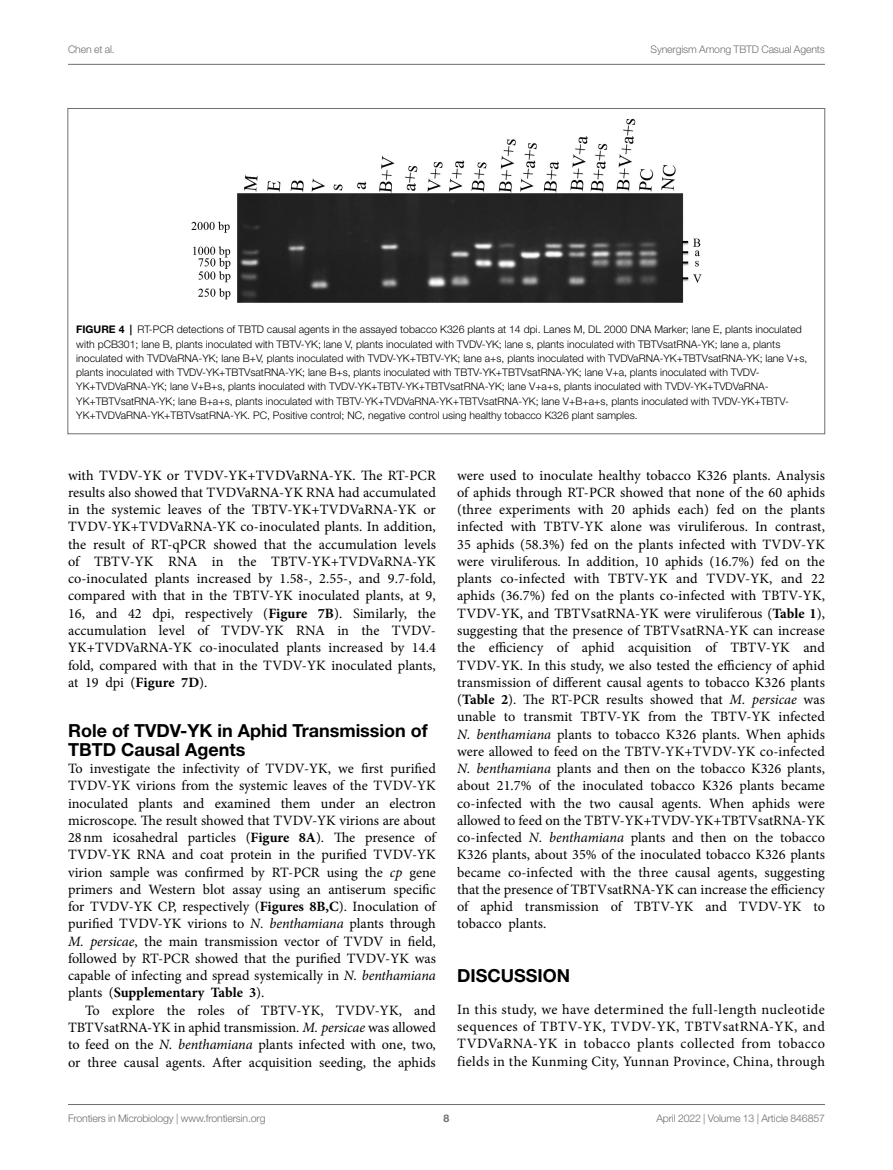
<style>
.page{position:relative;width:893px;height:1170px;background:#fff}
.page>*{position:absolute;margin:0;border:0;box-sizing:border-box;transform-origin:0 0}
.HEAD_2{font:700 18px/18.8px "Helvetica Neue LT Std";color:#000}
.HEAD_1{font:700 18px "Helvetica Neue LT Std";color:#000}
.TEXT{font:14.25px/17.2px "Minion Pro";letter-spacing:.005em;color:#000;text-align:justify}
.TEXT_FLUSH{font:14.25px/17.2px "Minion Pro";letter-spacing:.005em;color:#000;text-align:justify}
.FIG_LEG{font:300 10.5px/14.2px "Helvetica Neue LT Std";color:#000}
.t1{font:300 10.5px "Helvetica Neue LT Std";letter-spacing:-.015em;color:#6d6e71}
.t2{font:700 10.5px "Helvetica Neue LT Std";color:#6d6e71}
.s1{font-weight:700}
.s2{font-style:italic}
</style>
<div class="page">
<hr style="left:68px;top:64px;width:757px;height:1px;background:#6d6e71">
<hr style="left:68px;top:1104px;width:757px;height:1px;background:#6d6e71">
<img style="left:191px;top:118px;width:511px;height:185px">
<p class="t1" style="left:68px;top:42px;width:48px">Chen et al.</p>
<p class="t1" style="left:651px;top:42px;width:176px">Synergism Among TBTD Casual Agents</p>
<p class="FIG_LEG" style="left:76px;top:322px;width:733px"><span class="s1">FIGURE 4 |</span> RT-PCR detections of TBTD causal agents in the assayed tobacco K326 plants at 14 dpi. Lanes M, DL 2000 DNA Marker; lane E, plants inoculated with pCB301; lane B, plants inoculated with TBTV-YK; lane V, plants inoculated with TVDV-YK; lane s, plants inoculated with TBTVsatRNA-YK; lane a, plants inoculated with TVDVaRNA-YK; lane B+V, plants inoculated with TVDV-YK+TBTV-YK; lane a+s, plants inoculated with TVDVaRNA-YK+TBTVsatRNA-YK; lane V+s, plants inoculated with TVDV-YK+TBTVsatRNA-YK; lane B+s, plants inoculated with TBTV-YK+TBTVsatRNA-YK; lane V+a, plants inoculated with TVDV-YK+TVDVaRNA-YK; lane V+B+s, plants inoculated with TVDV-YK+TBTV-YK+TBTVsatRNA-YK; lane V+a+s, plants inoculated with TVDV-YK+TVDVaRNA-YK+TBTVsatRNA-YK; lane B+a+s, plants inoculated with TBTV-YK+TVDVaRNA-YK+TBTVsatRNA-YK; lane V+B+a+s, plants inoculated with TVDV-YK+TBTV-YK+TVDVaRNA-YK+TBTVsatRNA-YK. PC, Positive control; NC, negative control using healthy tobacco K326 plant samples.</p>
<p class="TEXT_FLUSH" style="left:68px;top:466px;width:369px">with TVDV-YK or TVDV-YK+TVDVaRNA-YK. The RT-PCR results also showed that TVDVaRNA-YK RNA had accumulated in the systemic leaves of the TBTV-YK+TVDVaRNA-YK or TVDV-YK+TVDVaRNA-YK co-inoculated plants. In addition, the result of RT-qPCR showed that the accumulation levels of TBTV-YK RNA in the TBTV-YK+TVDVaRNA-YK co-inoculated plants increased by 1.58-, 2.55-, and 9.7-fold, compared with that in the TBTV-YK inoculated plants, at 9, 16, and 42 dpi, respectively (<span class="s1">Figure 7B</span>). Similarly, the accumulation level of TVDV-YK RNA in the TVDV-YK+TVDVaRNA-YK co-inoculated plants increased by 14.4 fold, compared with that in the TVDV-YK inoculated plants, at 19 dpi (<span class="s1">Figure 7D</span>).</p>
<p class="HEAD_2" style="left:68px;top:720px;width:361px">Role of TVDV-YK in Aphid Transmission of<br>TBTD Causal Agents</p>
<p class="TEXT_FLUSH" style="left:68px;top:760px;width:369px">To investigate the infectivity of TVDV-YK, we first purified TVDV-YK virions from the systemic leaves of the TVDV-YK inoculated plants and examined them under an electron microscope. The result showed that TVDV-YK virions are about 28nm icosahedral particles (<span class="s1">Figure 8A</span>). The presence of TVDV-YK RNA and coat protein in the purified TVDV-YK virion sample was confirmed by RT-PCR using the <span class="s2">cp</span> gene primers and Western blot assay using an antiserum specific for TVDV-YK CP, respectively (<span class="s1">Figures 8B,C</span>). Inoculation of purified TVDV-YK virions to <span class="s2">N. benthamiana</span> plants through <span class="s2">M. persicae</span>, the main transmission vector of TVDV in field, followed by RT-PCR showed that the purified TVDV-YK was capable of infecting and spread systemically in <span class="s2">N. benthamiana </span>plants (<span class="s1">Supplementary Table 3</span>).</p>
<p class="TEXT" style="left:68px;top:1001px;width:369px;text-indent:17px">To explore the roles of TBTV-YK, TVDV-YK, and TBTVsatRNA-YK in aphid transmission. <span class="s2">M. persicae</span> was allowed to feed on the <span class="s2">N. benthamiana</span> plants infected with one, two, or three causal agents. After acquisition seeding, the aphids</p>
<p class="TEXT" style="left:457px;top:466px;width:369px">were used to inoculate healthy tobacco K326 plants. Analysis of aphids through RT-PCR showed that none of the 60 aphids (three experiments with 20 aphids each) fed on the plants infected with TBTV-YK alone was viruliferous. In contrast, 35 aphids (58.3%) fed on the plants infected with TVDV-YK were viruliferous. In addition, 10 aphids (16.7%) fed on the plants co-infected with TBTV-YK and TVDV-YK, and 22 aphids (36.7%) fed on the plants co-infected with TBTV-YK, TVDV-YK, and TBTVsatRNA-YK were viruliferous (<span class="s1">Table 1</span>), suggesting that the presence of TBTVsatRNA-YK can increase the efficiency of aphid acquisition of TBTV-YK and TVDV-YK. In this study, we also tested the efficiency of aphid transmission of different causal agents to tobacco K326 plants (<span class="s1">Table 2</span>). The RT-PCR results showed that <span class="s2">M. persicae</span> was unable to transmit TBTV-YK from the TBTV-YK infected <span class="s2">N. benthamiana</span> plants to tobacco K326 plants. When aphids were allowed to feed on the TBTV-YK+TVDV-YK co-infected <span class="s2">N. benthamiana</span> plants and then on the tobacco K326 plants, about 21.7% of the inoculated tobacco K326 plants became co-infected with the two causal agents. When aphids were allowed to feed on the TBTV-YK+TVDV-YK+TBTVsatRNA-YK co-infected <span class="s2">N. benthamiana</span> plants and then on the tobacco K326 plants, about 35% of the inoculated tobacco K326 plants became co-infected with the three causal agents, suggesting that the presence of TBTVsatRNA-YK can increase the efficiency of aphid transmission of TBTV-YK and TVDV-YK to tobacco plants.</p>
<p class="HEAD_1" style="left:457px;top:964px;width:115px">DISCUSSION</p>
<p class="TEXT_FLUSH" style="left:457px;top:1000px;width:369px">In this study, we have determined the full-length nucleotide sequences of TBTV-YK, TVDV-YK, TBTVsatRNA-YK, and TVDVaRNA-YK in tobacco plants collected from tobacco fields in the Kunming City, Yunnan Province, China, through</p>
<p class="t1" style="left:68px;top:1111px;width:199px">Frontiers in Microbiology | www.frontiersin.org</p>
<p class="t2" style="left:444px;top:1111px;width:7px">8</p>
<p class="t1" style="left:656px;top:1111px;width:170px">April 2022 | Volume 13 | Article 846857</p>
</div>
